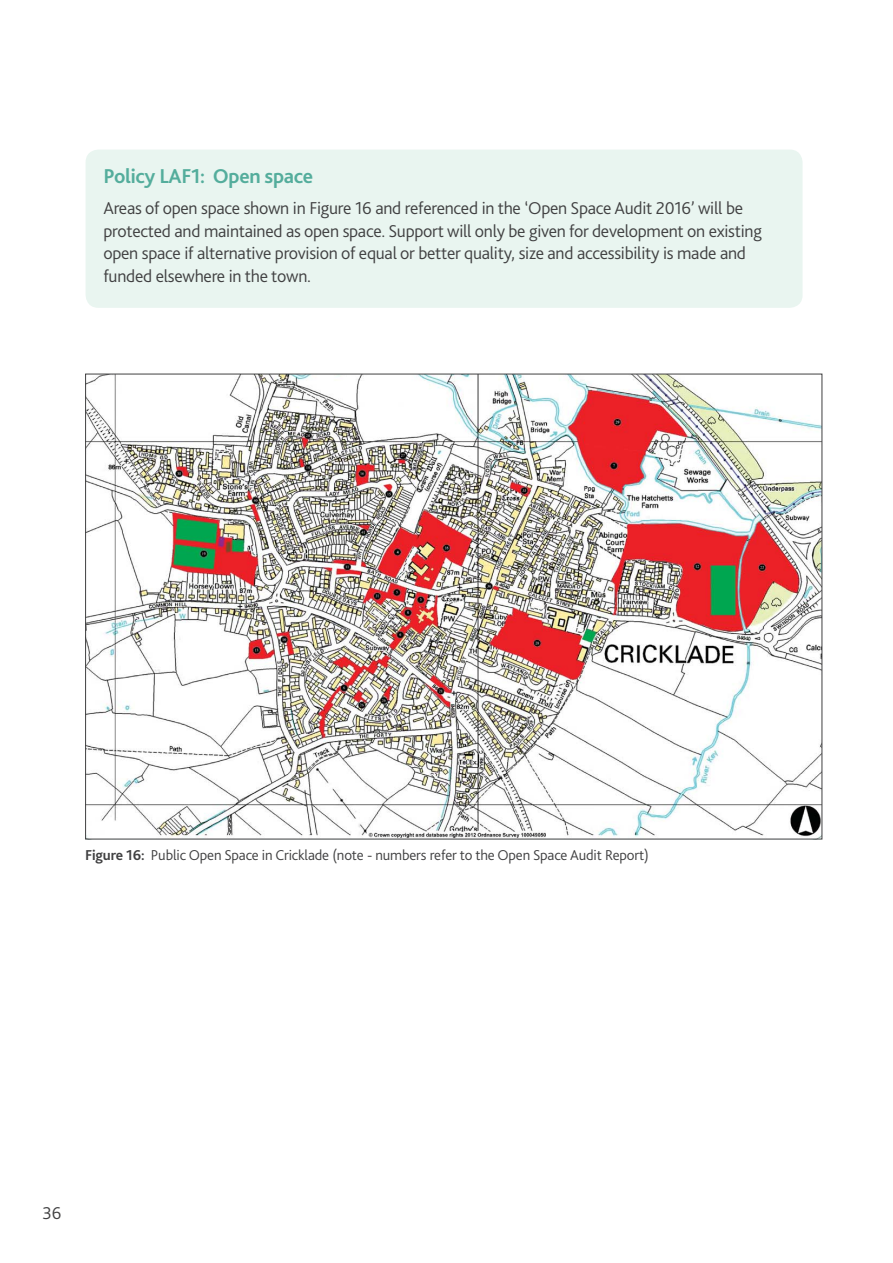
<style>
.page{position:relative;width:893px;height:1263px;background:#fff}
.page>*{position:absolute;margin:0;border:0;box-sizing:border-box;transform-origin:0 0}
.t1{font:700 21px "Bliss 2";letter-spacing:-.015em;color:#54ad9c}
.t2{font:300 18px/22.5px "Bliss 2";letter-spacing:-.015em;color:#404041}
.t3{font:300 15px "Bliss 2";letter-spacing:-.01em;color:#404041}
.s1{font-weight:700}
</style>
<div class="page">
<img style="left:87px;top:376px;width:733px;height:461px">
<div style="left:86px;top:150px;width:716px;height:158px;background:#e9f5f0;border-radius:13px"></div>
<p class="t1" style="left:103px;top:168px;width:211px">Policy LAF1: Open space</p>
<p class="t2" style="left:103px;top:199px;width:660px">Areas of open space shown in Figure 16 and referenced in the ‘Open Space Audit 2016’ will be protected and maintained as open space. Support will only be given for development on existing open space if alternative provision of equal or better quality, size and accessibility is made and funded elsewhere in the town.</p>
<p class="t3" style="left:85px;top:849px;width:565px"><span class="s1">Figure 16:</span> Public Open Space in Cricklade (note - numbers refer to the Open Space Audit Report)</p>
<p class="t2" style="left:42px;top:1204px;width:20px">36</p>
</div>
